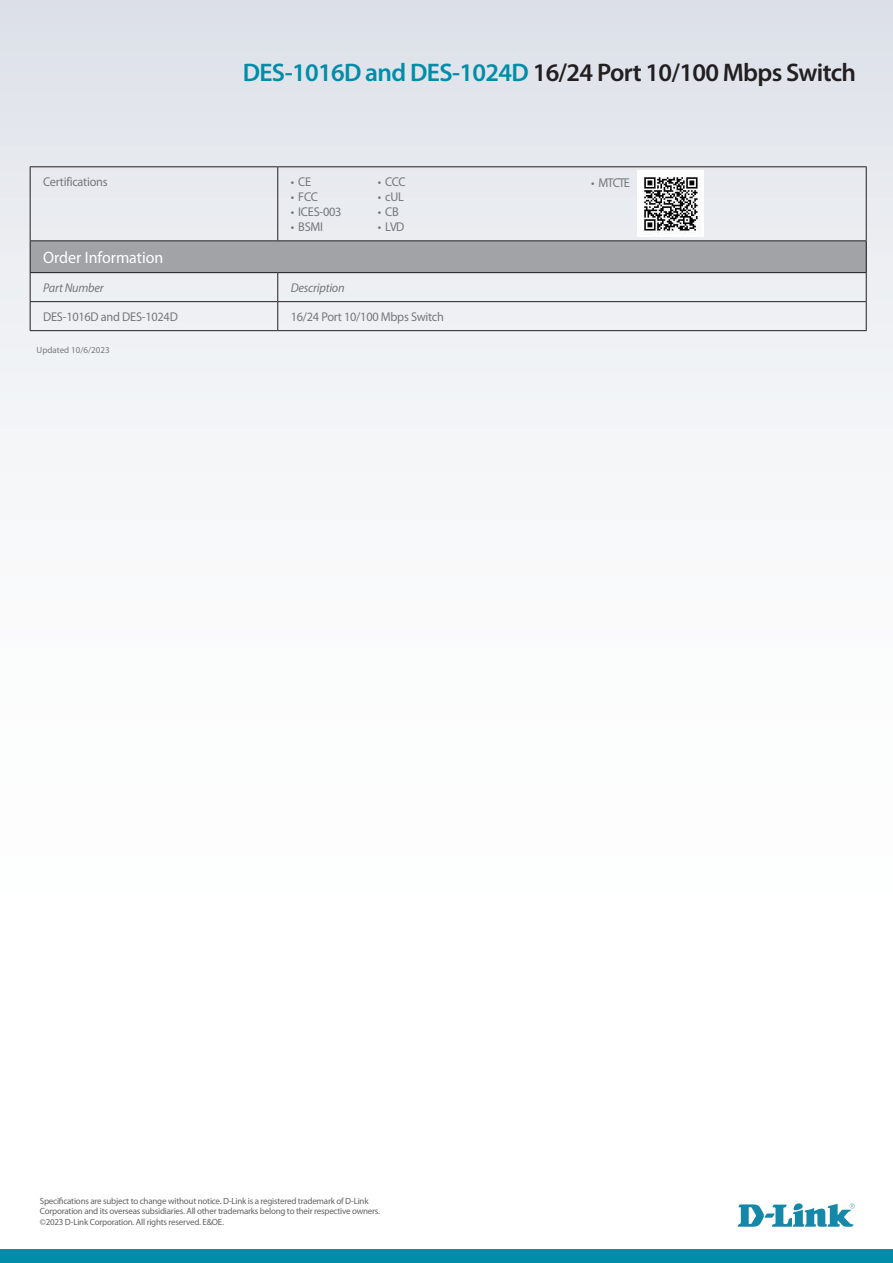
<style>
.page{position:relative;width:893px;height:1263px;background:#fff}
.page>*{position:absolute;margin:0;border:0;box-sizing:border-box;transform-origin:0 0}
.t1{font:600 25.5px "Myriad Pro";letter-spacing:-.025em;color:#231f20}
.t2{font:16.5px "Myriad Pro";color:#fff}
.t3{font:12.75px "Myriad Pro";letter-spacing:-.02em;color:#74787d}
.t4{font:italic 12.75px "Myriad Pro";letter-spacing:-.02em;color:#74787d}
.t5{font:9px/10.8px "Myriad Pro";letter-spacing:-.025em;color:#636366}
.t6{font:9px "Myriad Pro";color:#74787d}
.s1{color:#008da8}
</style>
<div class="page">
<div style="left:0;top:0;width:893px;height:1084px;background:linear-gradient(to bottom,#e2e6ec,#fff)"></div>
<div style="left:0;top:1249px;width:893px;height:14px;background:#008da8"></div>
<svg style="left:738px;top:1203px;width:117px;height:24px"></svg>
<div style="left:30px;top:241px;width:836px;height:32px;background:#a1a3a7"></div>
<hr style="left:30px;top:167px;width:1px;height:73px;background:#231f20">
<hr style="left:866px;top:167px;width:1px;height:73px;background:#231f20">
<hr style="left:30px;top:241px;width:1px;height:31px;background:#231f20">
<hr style="left:866px;top:241px;width:1px;height:31px;background:#231f20">
<hr style="left:571px;top:166px;width:296px;height:1px;background:#231f20">
<hr style="left:571px;top:240px;width:296px;height:1px;background:#231f20">
<hr style="left:571px;top:272px;width:296px;height:1px;background:#231f20">
<hr style="left:30px;top:166px;width:248px;height:1px;background:#231f20">
<hr style="left:30px;top:240px;width:248px;height:1px;background:#231f20">
<hr style="left:278px;top:272px;width:293px;height:1px;background:#231f20">
<hr style="left:277px;top:167px;width:1px;height:73px;background:#231f20">
<hr style="left:30px;top:272px;width:248px;height:1px;background:#231f20">
<hr style="left:278px;top:301px;width:293px;height:1px;background:#231f20">
<hr style="left:571px;top:301px;width:295px;height:1px;background:#231f20">
<hr style="left:278px;top:330px;width:293px;height:1px;background:#231f20">
<hr style="left:571px;top:330px;width:296px;height:1px;background:#231f20">
<svg style="left:866px;top:273px;width:1px;height:57px"></svg>
<hr style="left:30px;top:301px;width:248px;height:1px;background:#231f20">
<svg style="left:30px;top:273px;width:1px;height:57px"></svg>
<svg style="left:277px;top:273px;width:1px;height:57px"></svg>
<hr style="left:30px;top:330px;width:248px;height:1px;background:#231f20">
<hr style="left:278px;top:166px;width:293px;height:1px;background:#231f20">
<hr style="left:278px;top:240px;width:293px;height:1px;background:#231f20">
<img style="left:637px;top:171px;width:66px;height:66px">
<h1 class="t1" style="left:243px;top:56px;width:615px"><span class="s1">DES-1016D and DES-1024D</span> 16/24 Port 10/100 Mbps Switch</h1>
<h3 class="t3" style="left:43px;top:174px;width:66px">Certifications</h3>
<h3 class="t3" style="left:291px;top:174px;width:22px">• CE</h3>
<h3 class="t3" style="left:291px;top:189px;width:29px">• FCC</h3>
<h3 class="t3" style="left:291px;top:204px;width:52px">• ICES-003</h3>
<h3 class="t3" style="left:291px;top:219px;width:34px">• BSMI</h3>
<h3 class="t3" style="left:378px;top:174px;width:29px">• CCC</h3>
<h3 class="t3" style="left:378px;top:189px;width:28px">• cUL</h3>
<h3 class="t3" style="left:378px;top:204px;width:23px">• CB</h3>
<h3 class="t3" style="left:378px;top:219px;width:28px">• LVD</h3>
<h2 class="t2" style="left:43px;top:247px;width:122px">Order Information</h2>
<h3 class="t4" style="left:43px;top:280px;width:62px">Part Number</h3>
<h3 class="t4" style="left:291px;top:280px;width:55px">Description</h3>
<h3 class="t3" style="left:43px;top:309px;width:136px">DES-1016D and DES-1024D</h3>
<h3 class="t3" style="left:291px;top:309px;width:155px">16/24 Port 10/100 Mbps Switch</h3>
<p class="t6" style="left:37px;top:344px;width:75px">Updated 10/6/2023</p>
<h3 class="t3" style="left:591px;top:175px;width:40px">• MTCTE</h3>
<p class="t5" style="left:40px;top:1195px;width:342px">Specifications are subject to change without notice. D-Link is a registered trademark of D-Link<br>Corporation and its overseas subsidiaries. All other trademarks belong to their respective owners. ©2023 D-Link Corporation. All rights reserved. E&amp;OE.</p>
</div>
